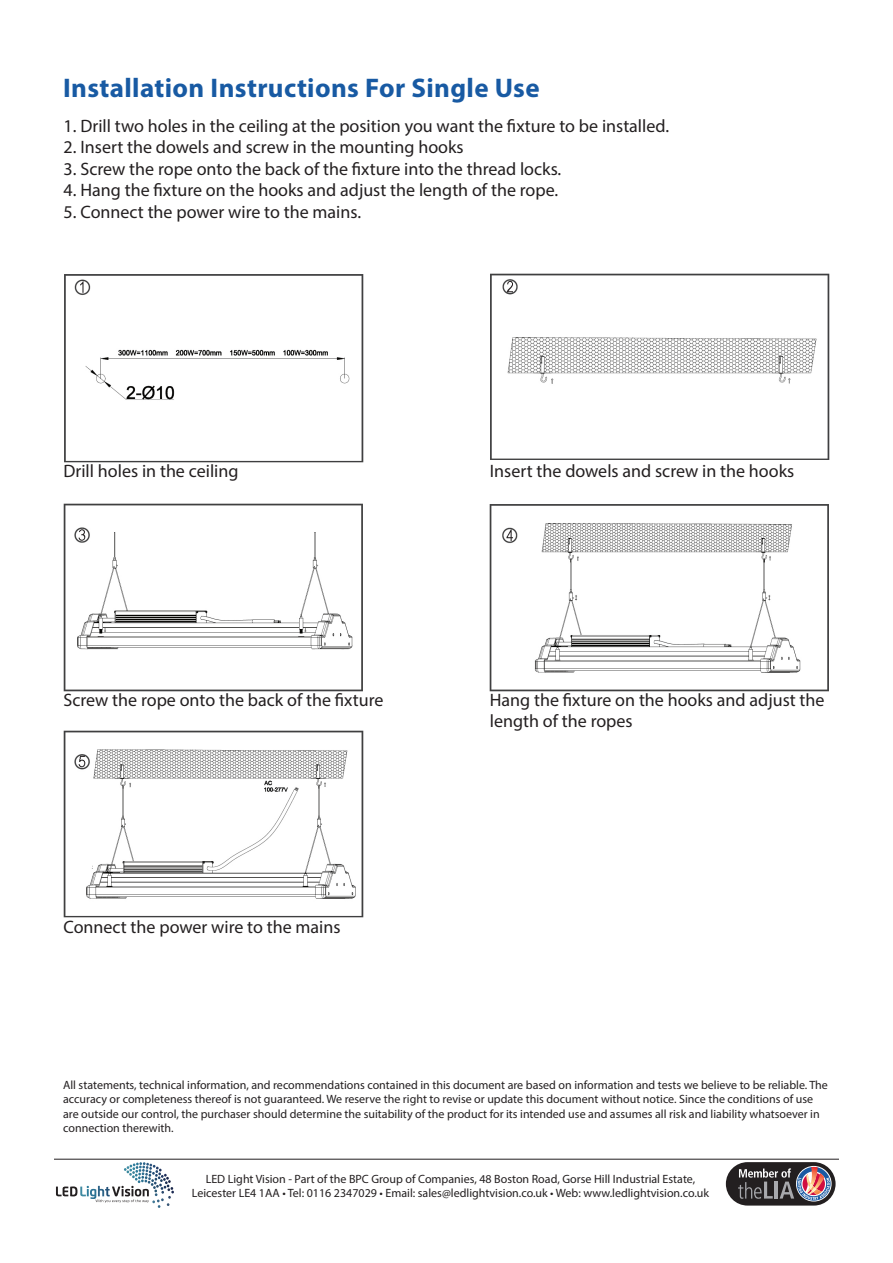
<style>
.page{position:relative;width:893px;height:1263px;background:#fff}
.page>*{position:absolute;margin:0;border:0;box-sizing:border-box;transform-origin:0 0}
.Bullet_Title{font:700 27px "Myriad Pro";letter-spacing:.015em;color:#185aa3}
.t1{font:18px/21.6px "Myriad Pro";color:#231f20}
.t2{font:12px/14.4px "Myriad Pro";color:#231f20}
</style>
<div class="page">
<img style="left:490px;top:504px;width:339px;height:187px">
<img style="left:63px;top:504px;width:300px;height:187px">
<img style="left:490px;top:274px;width:340px;height:186px">
<img style="left:64px;top:274px;width:299px;height:188px">
<img style="left:63px;top:731px;width:300px;height:187px">
<hr style="left:54px;top:1159px;width:785px;height:1px;background:#231f20">
<svg style="left:56px;top:1162px;width:118px;height:46px"></svg>
<div style="left:726px;top:1162px;width:110px;height:43px;background:#231f20;border-radius:22px"></div>
<svg style="left:796px;top:1166px;width:36px;height:35px"></svg>
<svg style="left:738px;top:1167px;width:93px;height:34px"></svg>
<p class="Bullet_Title" style="left:63px;top:70px;width:478px">Installation Instructions For Single Use</p>
<p class="t1" style="left:63px;top:114px;width:607px">1. Drill two holes in the ceiling at the position you want the fixture to be installed.</p>
<p class="t1" style="left:63px;top:136px;width:402px">2. Insert the dowels and screw in the mounting hooks</p>
<p class="t1" style="left:63px;top:158px;width:499px">3. Screw the rope onto the back of the fixture into the thread locks.</p>
<p class="t1" style="left:63px;top:179px;width:496px">4. Hang the fixture on the hooks and adjust the length of the rope.</p>
<p class="t1" style="left:63px;top:201px;width:299px">5. Connect the power wire to the mains.</p>
<p class="t1" style="left:63px;top:460px;width:177px">Drill holes in the ceiling</p>
<p class="t1" style="left:490px;top:460px;width:306px">Insert the dowels and screw in the hooks</p>
<p class="t1" style="left:63px;top:689px;width:321px">Screw the rope onto the back of the fixture</p>
<p class="t1" style="left:490px;top:689px;width:336px">Hang the fixture on the hooks and adjust the length of the ropes</p>
<p class="t1" style="left:63px;top:916px;width:279px">Connect the power wire to the mains</p>
<p class="t2" style="left:63px;top:1077px;width:766px">All statements, technical information, and recommendations contained in this document are based on information and tests we believe to be reliable. The accuracy or completeness thereof is not guaranteed. We reserve the right to revise or update this document without notice. Since the conditions of use are outside our control, the purchaser should determine the suitability of the product for its intended use and assumes all risk and liability whatsoever in connection therewith.</p>
<p class="t2" style="left:192px;top:1172px;width:519px;line-height:13.5px;text-align:center">LED Light Vision - Part of the BPC Group of Companies, 48 Boston Road, Gorse Hill Industrial Estate,<br>Leicester LE4 1AA • Tel: 0116 2347029 • Email: sales@ledlightvision.co.uk • Web: www.ledlightvision.co.uk</p>
</div>
